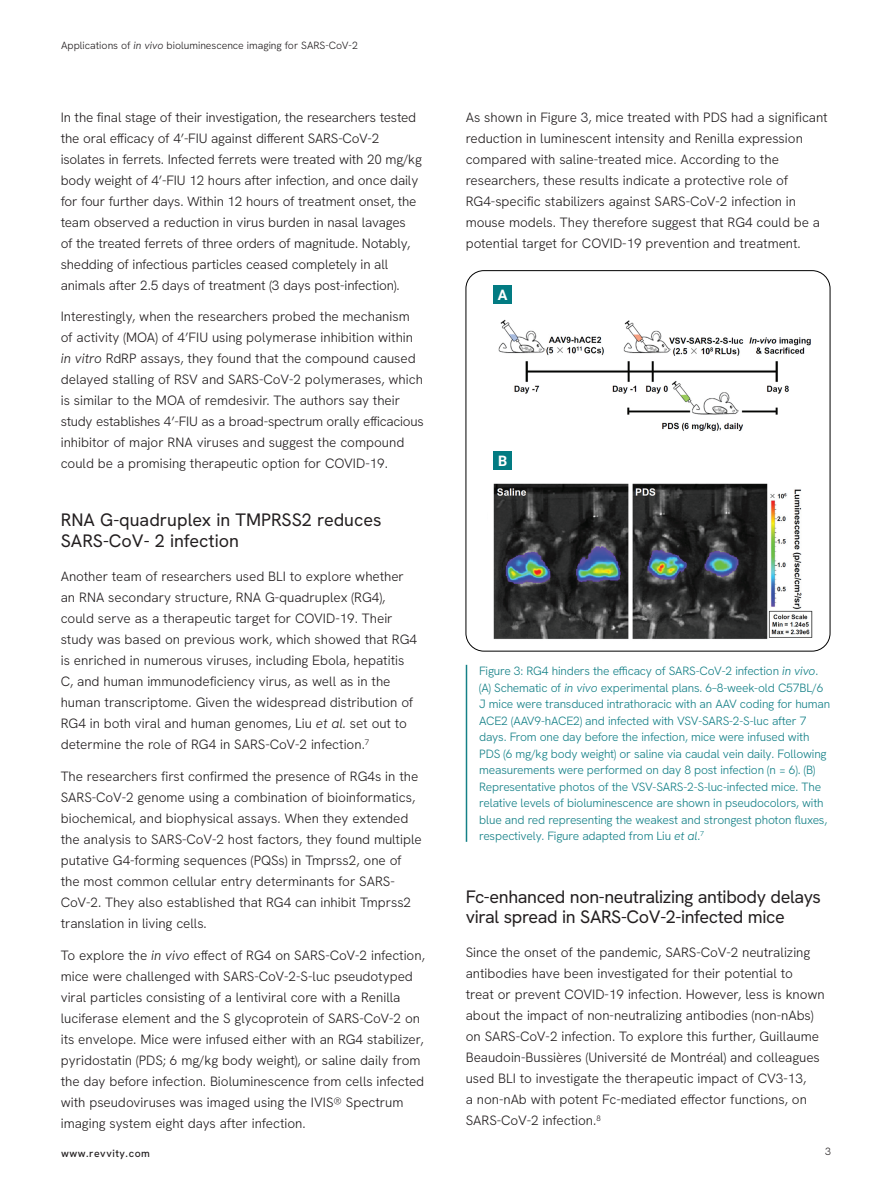
<style>
.page{position:relative;width:891px;height:1188px;background:#fff}
.page>*{position:absolute;margin:0;border:0;box-sizing:border-box;transform-origin:0 0}
.Sub_Head{font:18px/20.2px "Hanken Grotesk";letter-spacing:-.02em;color:#231f20}
.Sub_Head-2{font:18px/20.2px "Hanken Grotesk";color:#231f20}
.t1{font:700 14.4px "Roboto";color:#fff}
.Body_Copy{font:300 13.5px/21px "Hanken Grotesk";letter-spacing:-.005em;color:#231f20}
.Captions{font:300 12px/16.5px "Hanken Grotesk";letter-spacing:-.015em;color:#148087}
.t2{font:300 10.5px "Hanken Grotesk";color:#231f20}
.t3{font:500 10.5px "Hanken Grotesk";letter-spacing:.05em;color:#231f20}
.s1{font-style:italic}
</style>
<div class="page">
<img style="left:493px;top:303px;width:318px;height:128px">
<div style="left:493px;top:285px;width:19px;height:18px;background:#027b82"></div>
<img style="left:493px;top:469px;width:325px;height:182px">
<div style="left:493px;top:451px;width:19px;height:18px;background:#027b82"></div>
<div style="left:466px;top:270px;width:364px;height:381px;border:1px solid #000;border-radius:18px"></div>
<hr style="left:466px;top:665px;width:1px;height:177px;background:#148087">
<p class="t2" style="left:61px;top:39px;width:298px">Applications of <span class="s1">in vivo</span> bioluminescence imaging for SARS-CoV-2</p>
<p class="Body_Copy" style="left:61px;top:106px;width:363px">In the final stage of their investigation, the researchers tested the oral efficacy of 4’-FIU against different SARS-CoV-2 isolates in ferrets. Infected ferrets were treated with 20 mg/kg body weight of 4’-FIU 12 hours after infection, and once daily for four further days. Within 12 hours of treatment onset, the team observed a reduction in virus burden in nasal lavages<br>of the treated ferrets of three orders of magnitude. Notably, shedding of infectious particles ceased completely in all animals after 2.5 days of treatment (3 days post-infection).</p>
<p class="Body_Copy" style="left:61px;top:306px;width:364px">Interestingly, when the researchers probed the mechanism of activity (MOA) of 4’FIU using polymerase inhibition within <span class="s1">in vitro</span> RdRP assays, they found that the compound caused delayed stalling of RSV and SARS-CoV-2 polymerases, which is similar to the MOA of remdesivir. The authors say their study establishes 4’-FIU as a broad-spectrum orally efficacious inhibitor of major RNA viruses and suggest the compound could be a promising therapeutic option for COVID-19.</p>
<p class="Sub_Head-2" style="left:61px;top:510px;width:322px">RNA G-quadruplex in TMPRSS2 reduces<br>SARS-CoV- 2 infection</p>
<p class="Body_Copy" style="left:61px;top:566px;width:358px">Another team of researchers used BLI to explore whether an RNA secondary structure, RNA G-quadruplex (RG4), could serve as a therapeutic target for COVID-19. Their study was based on previous work, which showed that RG4 is enriched in numerous viruses, including Ebola, hepatitis C, and human immunodeficiency virus, as well as in the human transcriptome. Given the widespread distribution of RG4 in both viral and human genomes, Liu <span class="s1">et al.</span> set out to determine the role of RG4 in SARS-CoV-2 infection.<sup>7</sup></p>
<p class="Body_Copy" style="left:61px;top:765px;width:363px">The researchers first confirmed the presence of RG4s in the SARS-CoV-2 genome using a combination of bioinformatics, biochemical, and biophysical assays. When they extended the analysis to SARS-CoV-2 host factors, they found multiple putative G4-forming sequences (PQSs) in Tmprss2, one of the most common cellular entry determinants for SARS-CoV-2. They also established that RG4 can inhibit Tmprss2 translation in living cells.</p>
<p class="Body_Copy" style="left:61px;top:944px;width:366px">To explore the <span class="s1">in vivo</span> effect of RG4 on SARS-CoV-2 infection, mice were challenged with SARS-CoV-2-S-luc pseudotyped viral particles consisting of a lentiviral core with a Renilla luciferase element and the S glycoprotein of SARS-CoV-2 on its envelope. Mice were infused either with an RG4 stabilizer, pyridostatin (PDS; 6 mg/kg body weight), or saline daily from the day before infection. Bioluminescence from cells infected with pseudoviruses was imaged using the IVIS® Spectrum imaging system eight days after infection.</p>
<p class="Body_Copy" style="left:466px;top:106px;width:364px">As shown in Figure 3, mice treated with PDS had a significant reduction in luminescent intensity and Renilla expression compared with saline-treated mice. According to the researchers, these results indicate a protective role of RG4-specific stabilizers against SARS-CoV-2 infection in mouse models. They therefore suggest that RG4 could be a potential target for COVID-19 prevention and treatment.</p>
<p class="t1" style="left:498px;top:285px;width:11px">A</p>
<p class="t1" style="left:498px;top:450px;width:11px">B</p>
<p class="Captions" style="left:479px;top:663px;width:352px">Figure 3: RG4 hinders the efficacy of SARS-CoV-2 infection <span class="s1">in vivo</span>. (A) Schematic of <span class="s1">in vivo</span> experimental plans. 6–8-week-old C57BL/6<br>J mice were transduced intrathoracic with an AAV coding for human ACE2 (AAV9-hACE2) and infected with VSV‑SARS-2-S-luc after 7 days. From one day before the infection, mice were infused with PDS (6 mg/kg body weight) or saline via caudal vein daily. Following measurements were performed on day 8 post infection (n = 6). (B)<br>Representative photos of the VSV-SARS-2-S-luc-infected mice. The relative levels of bioluminescence are shown in pseudocolors, with blue and red representing the weakest and strongest photon fluxes, respectively. Figure adapted from Liu <span class="s1">et al</span>.<sup>7</sup></p>
<p class="Sub_Head" style="left:466px;top:886px;width:357px">Fc-enhanced non-neutralizing antibody delays viral spread in SARS-CoV-2-infected mice</p>
<p class="Body_Copy" style="left:466px;top:942px;width:361px">Since the onset of the pandemic, SARS-CoV-2 neutralizing antibodies have been investigated for their potential to<br>treat or prevent COVID-19 infection. However, less is known about the impact of non-neutralizing antibodies (non-nAbs) on SARS-CoV-2 infection. To explore this further, Guillaume Beaudoin-Bussières (Université de Montréal) and colleagues used BLI to investigate the therapeutic impact of CV3-13,<br>a non-nAb with potent Fc-mediated effector functions, on SARS-CoV-2 infection.<sup>8</sup></p>
<p class="t3" style="left:61px;top:1147px;width:90px">www.revvity.com</p>
<p class="t2" style="left:825px;top:1145px;width:7px">3</p>
</div>
